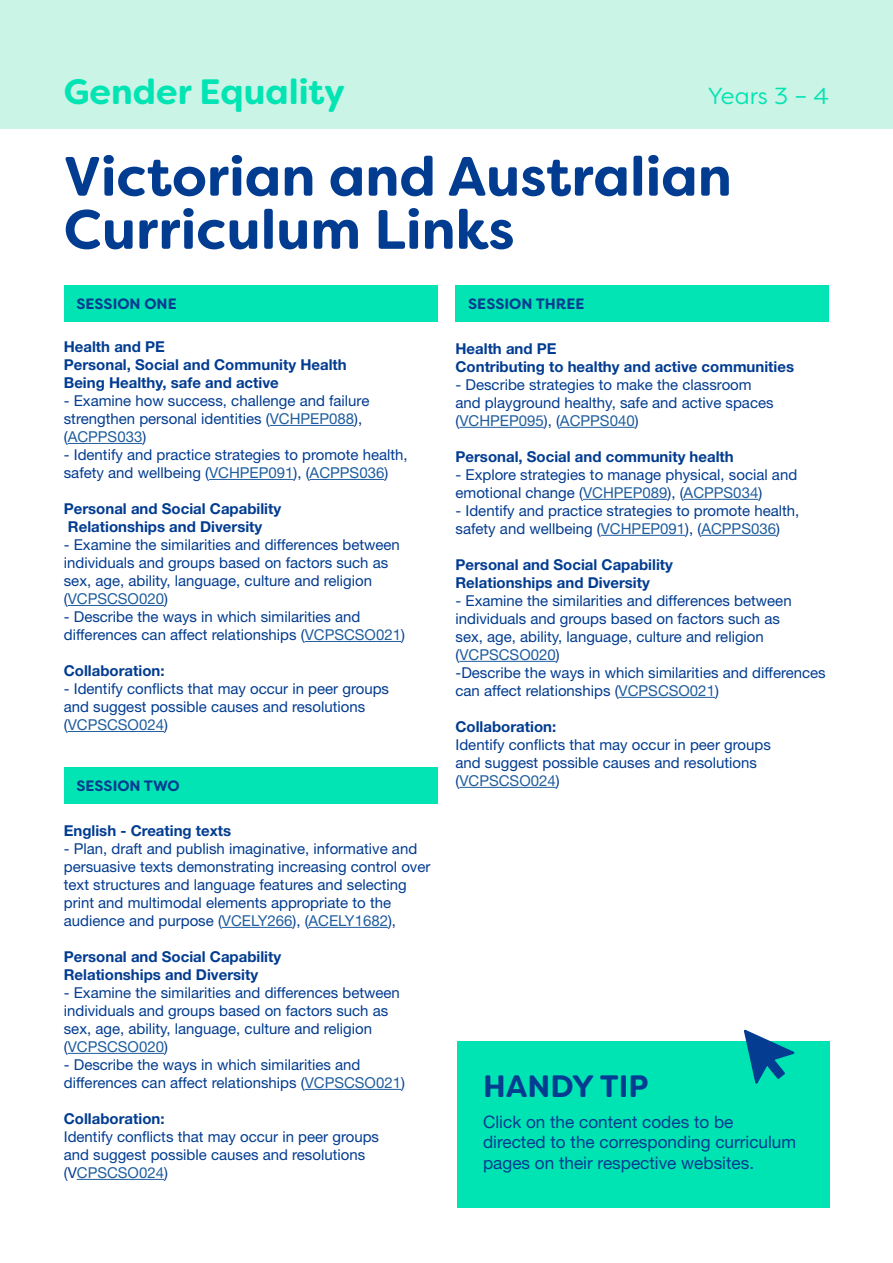
<style>
.page{position:relative;width:893px;height:1263px;background:#fff}
.page>*{position:absolute;margin:0;border:0;box-sizing:border-box;transform-origin:0 0}
.t1{font:700 55.35px/53.1px "Filson Soft";color:#023c91}
.t2{font:700 35.25px "Filson Soft";color:#02e4b3}
.t3{font:700 30.9px "Filson Soft";color:#043c91}
.t4{font:23.25px "Filson Soft";color:#02e4b3}
.t5{font:17.1px/20.5px "Helvetica Neue LT";color:#023c91}
.t6{font:15px/18px "Helvetica Neue LT";color:#023c91}
.t7{font:700 15px/18px "Helvetica Neue LT";color:#023c91}
.t8{font:700 15px "Filson Soft";color:#023c91}
.s1{color:#205e9f}
</style>
<div class="page">
<div style="left:0;top:0;width:893px;height:129px;background:#caf4e5"></div>
<div style="left:64px;top:285px;width:373px;height:36px;background:#02e4b3"></div>
<div style="left:64px;top:767px;width:373px;height:36px;background:#02e4b3"></div>
<div style="left:455px;top:285px;width:374px;height:36px;background:#02e4b3"></div>
<hr style="left:270px;top:425px;width:84px;height:1px;background:#205e9f">
<hr style="left:68px;top:443px;width:74px;height:1px;background:#205e9f">
<hr style="left:209px;top:479px;width:85px;height:1px;background:#205e9f">
<hr style="left:310px;top:479px;width:74px;height:1px;background:#205e9f">
<hr style="left:68px;top:605px;width:96px;height:1px;background:#205e9f">
<hr style="left:305px;top:641px;width:96px;height:1px;background:#205e9f">
<hr style="left:68px;top:731px;width:96px;height:1px;background:#205e9f">
<hr style="left:222px;top:927px;width:70px;height:1px;background:#205e9f">
<hr style="left:309px;top:927px;width:79px;height:1px;background:#205e9f">
<hr style="left:68px;top:1053px;width:96px;height:1px;background:#205e9f">
<hr style="left:305px;top:1089px;width:96px;height:1px;background:#205e9f">
<hr style="left:77px;top:1179px;width:87px;height:1px;background:#205e9f">
<hr style="left:459px;top:427px;width:85px;height:1px;background:#205e9f">
<hr style="left:560px;top:427px;width:75px;height:1px;background:#205e9f">
<hr style="left:583px;top:499px;width:84px;height:1px;background:#205e9f">
<hr style="left:684px;top:499px;width:74px;height:1px;background:#205e9f">
<hr style="left:601px;top:535px;width:84px;height:1px;background:#205e9f">
<hr style="left:701px;top:535px;width:75px;height:1px;background:#205e9f">
<hr style="left:459px;top:661px;width:97px;height:1px;background:#205e9f">
<hr style="left:619px;top:697px;width:96px;height:1px;background:#205e9f">
<hr style="left:459px;top:787px;width:97px;height:1px;background:#205e9f">
<div style="left:457px;top:1041px;width:373px;height:166px;background:#00e4b3"></div>
<svg style="left:744px;top:1029px;width:51px;height:55px"></svg>
<h2 class="t2" style="left:64px;top:69px;width:283px">Gender Equality</h2>
<h3 class="t4" style="left:708px;top:81px;width:123px">Years 3 – 4</h3>
<h1 class="t1" style="left:64px;top:150px;width:670px">Victorian and Australian<br>Curriculum Links</h1>
<p class="t8" style="left:77px;top:294px;width:102px">SESSION ONE</p>
<p class="t7" style="left:64px;top:337px;width:284px">Health and PE<br>Personal, Social and Community Health<br>Being Healthy, safe and active</p>
<p class="t6" style="left:64px;top:391px;width:307px">- Examine how success, challenge and failure strengthen personal identities (<span class="s1">VCHPEP088</span>), (<span class="s1">ACPPS033</span>)</p>
<p class="t6" style="left:64px;top:445px;width:345px">- Identify and practice strategies to promote health, safety and wellbeing (<span class="s1">VCHPEP091</span>), (<span class="s1">ACPPS036</span>)</p>
<p class="t7" style="left:64px;top:499px;width:219px">Personal and Social Capability<br>Relationships and Diversity</p>
<p class="t6" style="left:64px;top:535px;width:338px">- Examine the similarities and differences between individuals and groups based on factors such as sex, age, ability, language, culture and religion (<span class="s1">VCPSCSO020</span>)</p>
<p class="t6" style="left:64px;top:607px;width:343px">- Describe the ways in which similarities and differences can affect relationships (<span class="s1">VCPSCSO021</span>)</p>
<p class="t7" style="left:64px;top:661px;width:102px">Collaboration:</p>
<p class="t6" style="left:64px;top:679px;width:327px">- Identify conflicts that may occur in peer groups and suggest possible causes and resolutions (<span class="s1">VCPSCSO024</span>)</p>
<p class="t8" style="left:77px;top:775px;width:105px">SESSION TWO</p>
<p class="t7" style="left:64px;top:821px;width:169px">English - Creating texts</p>
<p class="t6" style="left:64px;top:839px;width:368px">- Plan, draft and publish imaginative, informative and persuasive texts demonstrating increasing control over text structures and language features and selecting print and multimodal elements appropriate to the audience and purpose (<span class="s1">VCELY266</span>), (<span class="s1">ACELY1682</span>),</p>
<p class="t7" style="left:64px;top:947px;width:219px">Personal and Social Capability<br>Relationships and Diversity</p>
<p class="t6" style="left:64px;top:983px;width:338px">- Examine the similarities and differences between individuals and groups based on factors such as sex, age, ability, language, culture and religion (<span class="s1">VCPSCSO020</span>)</p>
<p class="t6" style="left:64px;top:1055px;width:343px">- Describe the ways in which similarities and differences can affect relationships (<span class="s1">VCPSCSO021</span>)</p>
<p class="t7" style="left:64px;top:1109px;width:102px">Collaboration:</p>
<p class="t6" style="left:64px;top:1127px;width:317px">Identify conflicts that may occur in peer groups and suggest possible causes and resolutions (V<span class="s1">CPSCSO024</span>)</p>
<p class="t8" style="left:468px;top:294px;width:118px">SESSION THREE</p>
<p class="t7" style="left:455px;top:339px;width:340px">Health and PE<br>Contributing to healthy and active communities</p>
<p class="t6" style="left:455px;top:375px;width:320px">- Describe strategies to make the classroom and playground healthy, safe and active spaces (<span class="s1">VCHPEP095</span>), (<span class="s1">ACPPS040</span>)</p>
<p class="t7" style="left:455px;top:447px;width:280px">Personal, Social and community health</p>
<p class="t6" style="left:455px;top:465px;width:343px">- Explore strategies to manage physical, social and emotional change (<span class="s1">VCHPEP089</span>), (<span class="s1">ACPPS034</span>)</p>
<p class="t6" style="left:455px;top:501px;width:345px">- Identify and practice strategies to promote health, safety and wellbeing (<span class="s1">VCHPEP091</span>), (<span class="s1">ACPPS036</span>)</p>
<p class="t7" style="left:455px;top:555px;width:219px">Personal and Social Capability<br>Relationships and Diversity</p>
<p class="t6" style="left:455px;top:591px;width:372px">- Examine the similarities and differences between individuals and groups based on factors such as<br>sex, age, ability, language, culture and religion (<span class="s1">VCPSCSO020</span>)<br>-Describe the ways in which similarities and differences can affect relationships (<span class="s1">VCPSCSO021</span>)</p>
<p class="t7" style="left:455px;top:717px;width:102px">Collaboration:</p>
<p class="t6" style="left:455px;top:735px;width:317px">Identify conflicts that may occur in peer groups and suggest possible causes and resolutions (<span class="s1">VCPSCSO024</span>)</p>
<h3 class="t3" style="left:483px;top:1067px;width:167px">HANDY TIP</h3>
<p class="t5" style="left:483px;top:1111px;width:315px">Click on the content codes to be directed to the corresponding curriculum pages on their respective websites.</p>
</div>
